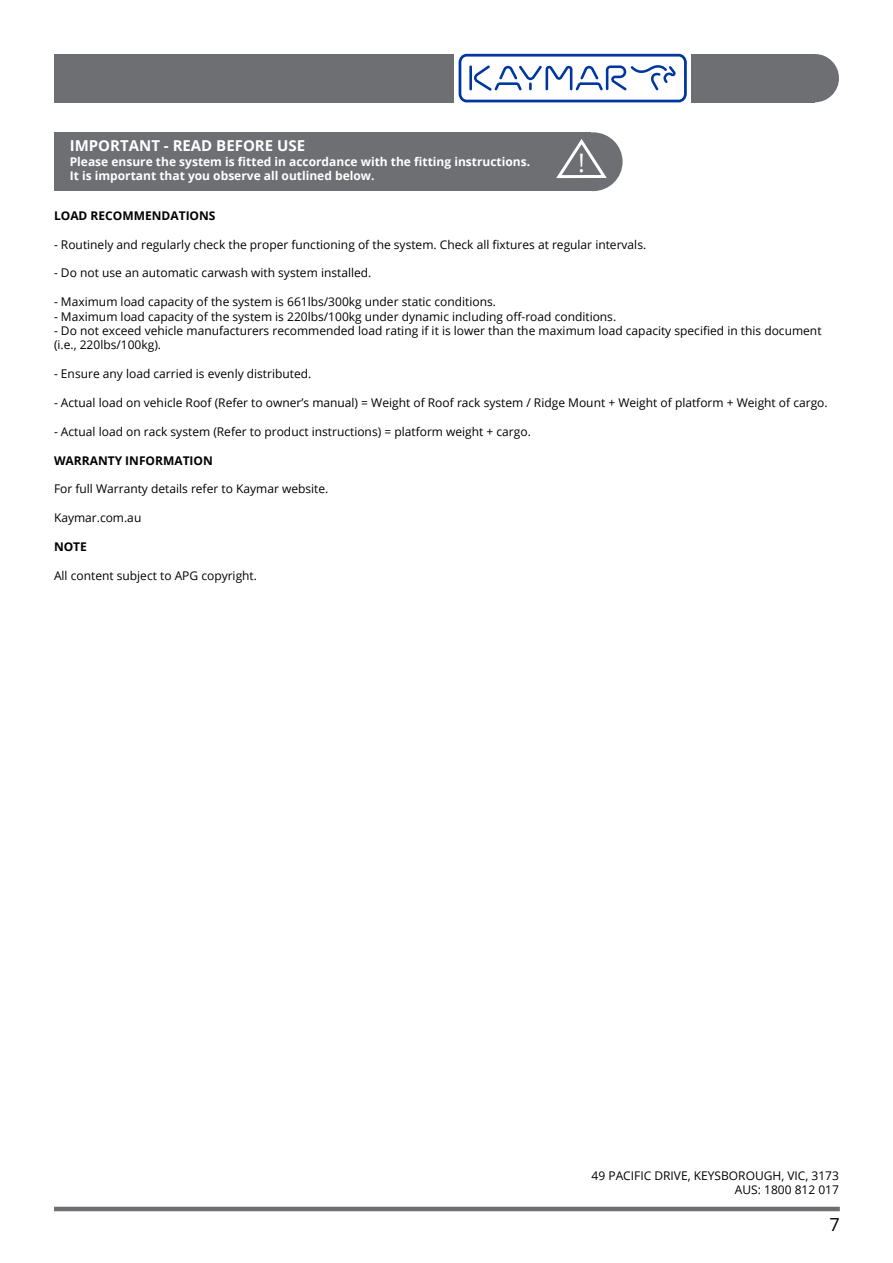
<style>
.page{position:relative;width:893px;height:1263px;background:#fff}
.page>*{position:absolute;margin:0;border:0;box-sizing:border-box;transform-origin:0 0}
.t1{font:25.5px "Open Sans";color:#fff}
.t2{font:18px "Open Sans";color:#000}
.t3{font:700 15px "Open Sans";color:#fff}
.t4{font:12px/14.4px "Open Sans";color:#000}
.t5{font:700 12px "Open Sans";color:#fff}
.t6{font:700 12px "Open Sans";color:#000}
</style>
<div class="page">
<div style="left:691px;top:54px;width:124px;height:48px;background:#6d6f72"></div>
<div style="left:791px;top:54px;width:48px;height:48px;background:#6d6f72;border-radius:50%"></div>
<hr style="left:54px;top:1207px;width:786px;height:4px;background:#6e6f72">
<svg style="left:459px;top:54px;width:228px;height:48px"></svg>
<div style="left:54px;top:54px;width:399px;height:48px;background:#6d6f72"></div>
<div style="left:54px;top:132px;width:537px;height:59px;background:#6d6f72"></div>
<div style="left:564px;top:132px;width:59px;height:59px;background:#6d6f72;border-radius:50%"></div>
<svg style="left:556px;top:136px;width:52px;height:43px"></svg>
<p class="t3" style="left:70px;top:135px;width:237px">IMPORTANT - READ BEFORE USE</p>
<p class="t5" style="left:70px;top:153px;width:462px">Please ensure the system is fitted in accordance with the fitting instructions.</p>
<p class="t5" style="left:70px;top:167px;width:306px">It is important that you observe all outlined below.</p>
<p class="t1" style="left:578px;top:145px;width:8px">!</p>
<p class="t6" style="left:54px;top:207px;width:163px">LOAD RECOMMENDATIONS</p>
<p class="t4" style="left:54px;top:237px;width:594px">- Routinely and regularly check the proper functioning of the system. Check all fixtures at regular intervals.</p>
<p class="t4" style="left:54px;top:265px;width:319px">- Do not use an automatic carwash with system installed.</p>
<p class="t4" style="left:54px;top:294px;width:443px">- Maximum load capacity of the system is 661lbs/300kg under static conditions.</p>
<p class="t4" style="left:54px;top:309px;width:564px">- Maximum load capacity of the system is 220lbs/100kg under dynamic including off-road conditions.</p>
<p class="t4" style="left:54px;top:323px;width:769px">- Do not exceed vehicle manufacturers recommended load rating if it is lower than the maximum load capacity specified in this document (i.e., 220lbs/100kg).</p>
<p class="t4" style="left:54px;top:366px;width:259px">- Ensure any load carried is evenly distributed.</p>
<p class="t4" style="left:54px;top:395px;width:775px">- Actual load on vehicle Roof (Refer to owner’s manual) = Weight of Roof rack system / Ridge Mount + Weight of platform + Weight of cargo.</p>
<p class="t4" style="left:54px;top:424px;width:478px">- Actual load on rack system (Refer to product instructions) = platform weight + cargo.</p>
<p class="t6" style="left:54px;top:452px;width:160px">WARRANTY INFORMATION</p>
<p class="t4" style="left:54px;top:481px;width:276px">For full Warranty details refer to Kaymar website.</p>
<p class="t4" style="left:54px;top:510px;width:89px">Kaymar.com.au</p>
<p class="t6" style="left:54px;top:538px;width:34px">NOTE</p>
<p class="t4" style="left:54px;top:568px;width:205px">All content subject to APG copyright.</p>
<p class="t4" style="left:592px;top:1168px;width:249px">49 PACIFIC DRIVE, KEYSBOROUGH, VIC, 3173</p>
<p class="t4" style="left:735px;top:1182px;width:106px">AUS: 1800 812 017</p>
<h2 class="t2" style="left:829px;top:1212px;width:12px">7</h2>
</div>
